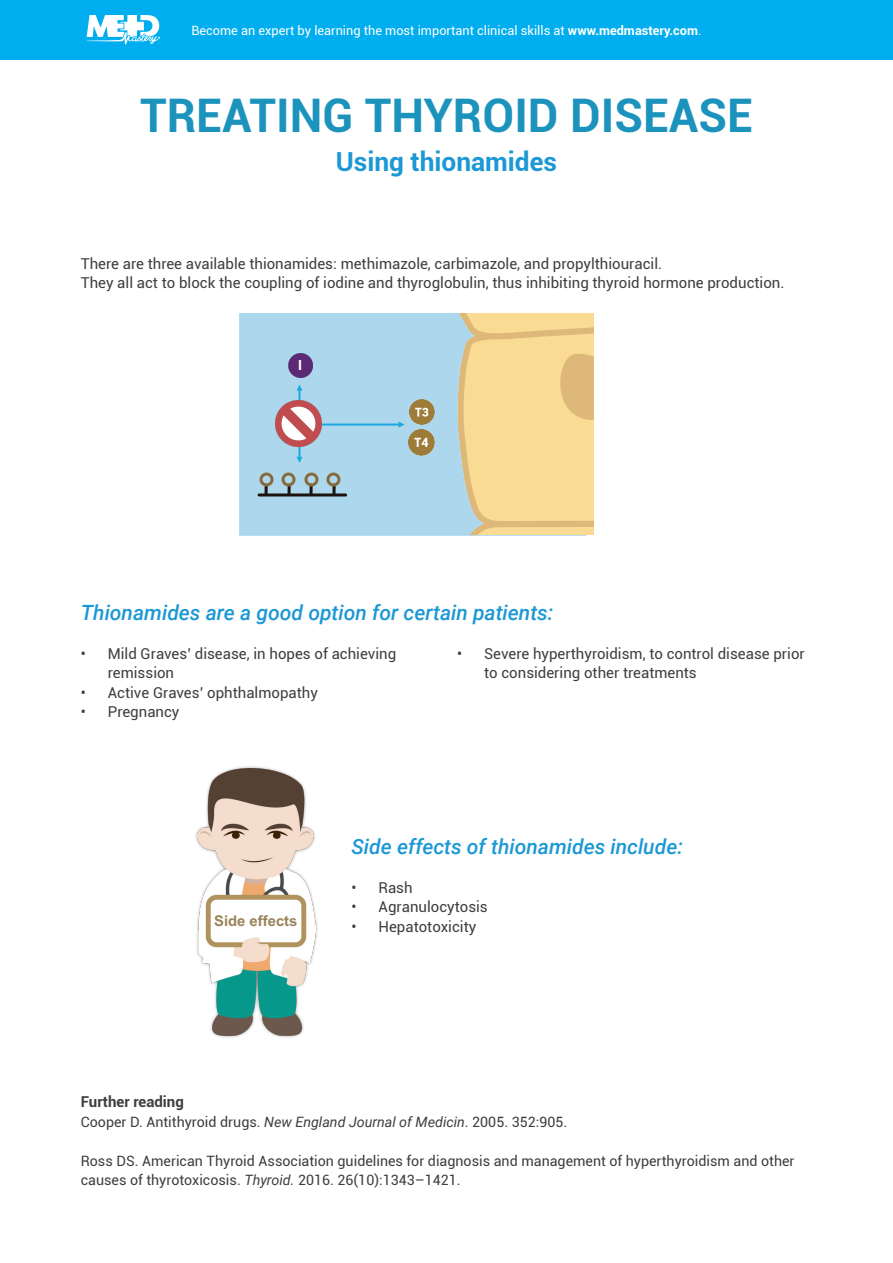
<style>
.page{position:relative;width:893px;height:1263px;background:#fff}
.page>*{position:absolute;margin:0;border:0;box-sizing:border-box;transform-origin:0 0}
.t1{font:700 46.35px "Roboto";color:#1c93bd}
.t2{font:700 26.25px "Roboto";color:#1c98d4}
.t3{font:italic 500 21px "Roboto";color:#1c98d4}
.t4{font:15px/19.5px "Roboto";color:#3e3e3f}
.t5{font:700 15px "Roboto";color:#3e3e3f}
.t6{font:700 14.85px "Arial";color:#99835a}
.t7{font:14.25px/19.5px "Roboto";color:#3e3e3f}
.t8{font:700 13.95px "Arial";color:#fff}
.t9{font:12.75px "Roboto";color:#fff}
.s1{font-weight:700}
.s2{font-style:italic}
</style>
<div class="page">
<div style="left:0;top:0;width:893px;height:60px;background:#00aeef"></div>
<svg style="left:86px;top:15px;width:74px;height:30px"></svg>
<div style="left:240px;top:314px;width:345px;height:221px;background:#acd7ec"></div>
<img style="left:450px;top:314px;width:143px;height:220px">
<img style="left:288px;top:354px;width:24px;height:24px">
<hr style="left:259px;top:493px;width:87px;height:3px;background:#1c120e">
<svg style="left:265px;top:486px;width:3px;height:8px"></svg>
<svg style="left:287px;top:486px;width:4px;height:8px"></svg>
<svg style="left:309px;top:486px;width:4px;height:8px"></svg>
<svg style="left:332px;top:486px;width:4px;height:8px"></svg>
<div style="left:260px;top:472px;width:13px;height:14px;border:3px solid #856b3e;border-radius:50%"></div>
<div style="left:281px;top:472px;width:14px;height:14px;border:3px solid #856b3e;border-radius:50%"></div>
<div style="left:304px;top:472px;width:14px;height:14px;border:3px solid #856b3e;border-radius:50%"></div>
<div style="left:326px;top:472px;width:14px;height:14px;border:3px solid #856b3e;border-radius:50%"></div>
<div style="left:296px;top:385px;width:109px;height:78px;background:#acd7ec"></div>
<img style="left:409px;top:400px;width:25px;height:24px">
<img style="left:408px;top:429px;width:26px;height:26px">
<img style="left:275px;top:401px;width:46px;height:45px">
<img style="left:195px;top:766px;width:123px;height:272px">
<img style="left:197px;top:769px;width:119px;height:266px">
<p class="t9" style="left:191px;top:21px;width:512px">Become an expert by learning the most important clinical skills at <span class="s1">www.medmastery.com</span>.</p>
<h1 class="t1" style="left:140px;top:83px;width:614px">TREATING THYROID DISEASE</h1>
<h2 class="t2" style="left:336px;top:143px;width:223px">Using thionamides</h2>
<p class="t4" style="left:81px;top:253px;width:705px">There are three available thionamides: methimazole, carbimazole, and propylthiouracil.<br>They all act to block the coupling of iodine and thyroglobulin, thus inhibiting thyroid hormone production.</p>
<p class="t8" style="left:298px;top:355px;width:5px">I</p>
<h3 class="t3" style="left:81px;top:597px;width:474px">Thionamides are a good option for certain patients:</h3>
<p class="t4" style="left:108px;top:643px;width:290px;text-indent:-27px">• Mild Graves’ disease, in hopes of achieving remission</p>
<p class="t4" style="left:81px;top:682px;width:239px">• Active Graves’ ophthalmopathy</p>
<p class="t4" style="left:81px;top:701px;width:100px">• Pregnancy</p>
<p class="t4" style="left:484px;top:643px;width:322px;text-indent:-27px">• Severe hyperthyroidism, to control disease prior to considering other treatments</p>
<p class="t6" style="left:214px;top:910px;width:85px">Side effects</p>
<h3 class="t3" style="left:351px;top:831px;width:333px">Side effects of thionamides include:</h3>
<p class="t4" style="left:351px;top:877px;width:63px">• Rash</p>
<p class="t4" style="left:351px;top:896px;width:138px">• Agranulocytosis</p>
<p class="t4" style="left:351px;top:916px;width:126px">• Hepatotoxicity</p>
<p class="t5" style="left:81px;top:1091px;width:105px">Further reading</p>
<p class="t7" style="left:81px;top:1111px;width:488px">Cooper D. Antithyroid drugs. <span class="s2">New England Journal of Medicin</span>. 2005. 352:905.</p>
<p class="t7" style="left:81px;top:1150px;width:715px">Ross DS. American Thyroid Association guidelines for diagnosis and management of hyperthyroidism and other causes of thyrotoxicosis. <span class="s2">Thyroid.</span> 2016. 26(10):1343–1421.</p>
</div>
